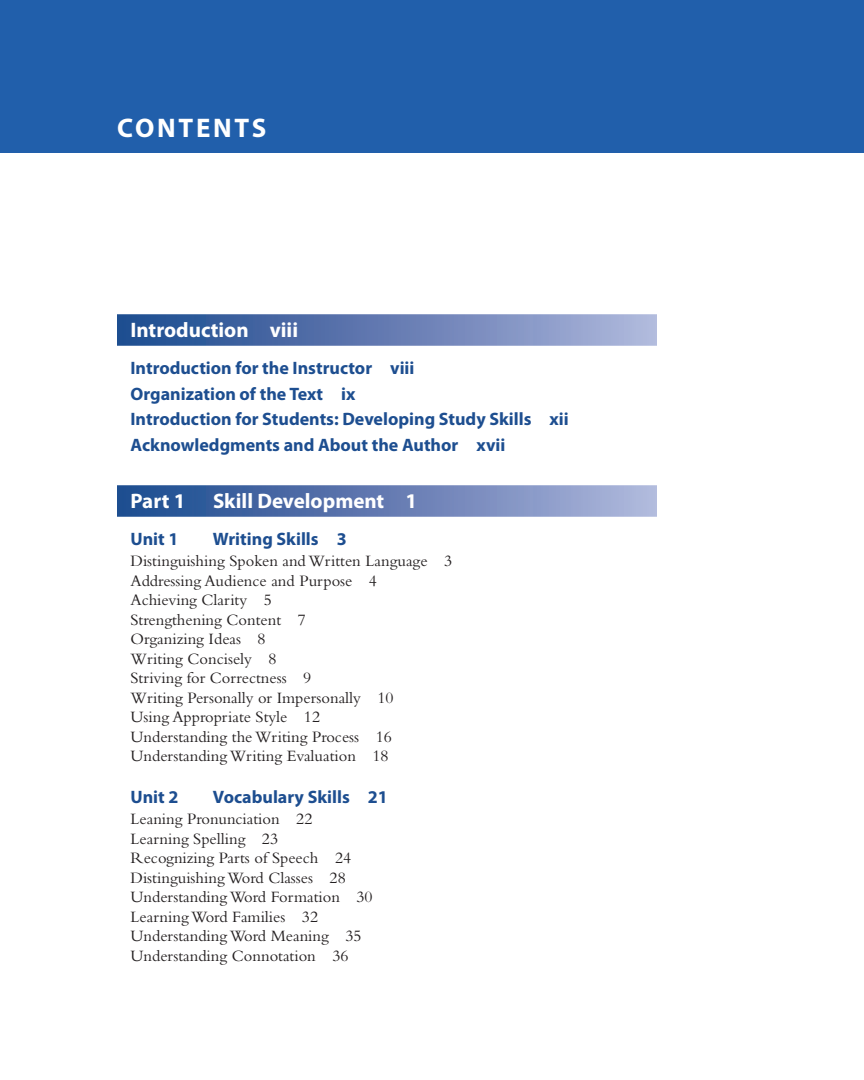
<style>
.page{position:relative;width:864px;height:1080px;background:#fff}
.page>*{position:absolute;margin:0;border:0;box-sizing:border-box;transform-origin:0 0}
.t1{font:700 27px "Myriad Pro";letter-spacing:.1em;color:#fff}
.t2{font:700 21px "Myriad Pro";color:#fff}
.t3{font:700 18px/25.5px "Myriad Pro";color:#1d4e90}
.t4{font:16.5px/19.5px "Bembo";color:#231f20}
</style>
<div class="page">
<div style="left:0;top:0;width:864px;height:153px;background:#215fab"></div>
<div style="left:117px;top:314px;width:540px;height:32px;background:linear-gradient(to right,#1a478c,#afb5db)"></div>
<div style="left:117px;top:485px;width:540px;height:32px;background:linear-gradient(to right,#1a478c,#afb5db)"></div>
<h1 class="t1" style="left:117px;top:113px;width:151px">CONTENTS</h1>
<p class="t2" style="left:130px;top:318px;width:169px">Introduction viii</p>
<p class="t3" style="left:130px;top:356px;width:440px">Introduction for the Instructor viii<br>Organization of the Text ix<br>Introduction for Students: Developing Study Skills xii Acknowledgments and About the Author xvii</p>
<p class="t2" style="left:130px;top:489px;width:56px">Part 1</p>
<p class="t2" style="left:213px;top:489px;width:206px">Skill Development 1</p>
<p class="t3" style="left:130px;top:527px;width:49px">Unit 1</p>
<p class="t3" style="left:213px;top:527px;width:135px">Writing Skills 3</p>
<p class="t4" style="left:130px;top:551px;width:323px">Distinguishing Spoken and Written Language 3<br>Addressing Audience and Purpose 4<br>Achieving Clarity 5<br>Strengthening Content 7<br>Organizing Ideas 8<br>Writing Concisely 8<br>Striving for Correctness 9<br>Writing Personally or Impersonally 10<br>Using Appropriate Style 12<br>Understanding the Writing Process 16<br>Understanding Writing Evaluation 18</p>
<p class="t3" style="left:130px;top:785px;width:49px">Unit 2</p>
<p class="t3" style="left:213px;top:785px;width:176px">Vocabulary Skills 21</p>
<p class="t4" style="left:130px;top:809px;width:244px">Leaning Pronunciation 22<br>Learning Spelling 23<br>Recognizing Parts of Speech 24<br>Distinguishing Word Classes 28<br>Understanding Word Formation 30<br>Learning Word Families 32<br>Understanding Word Meaning 35<br>Understanding Connotation 36</p>
</div>
